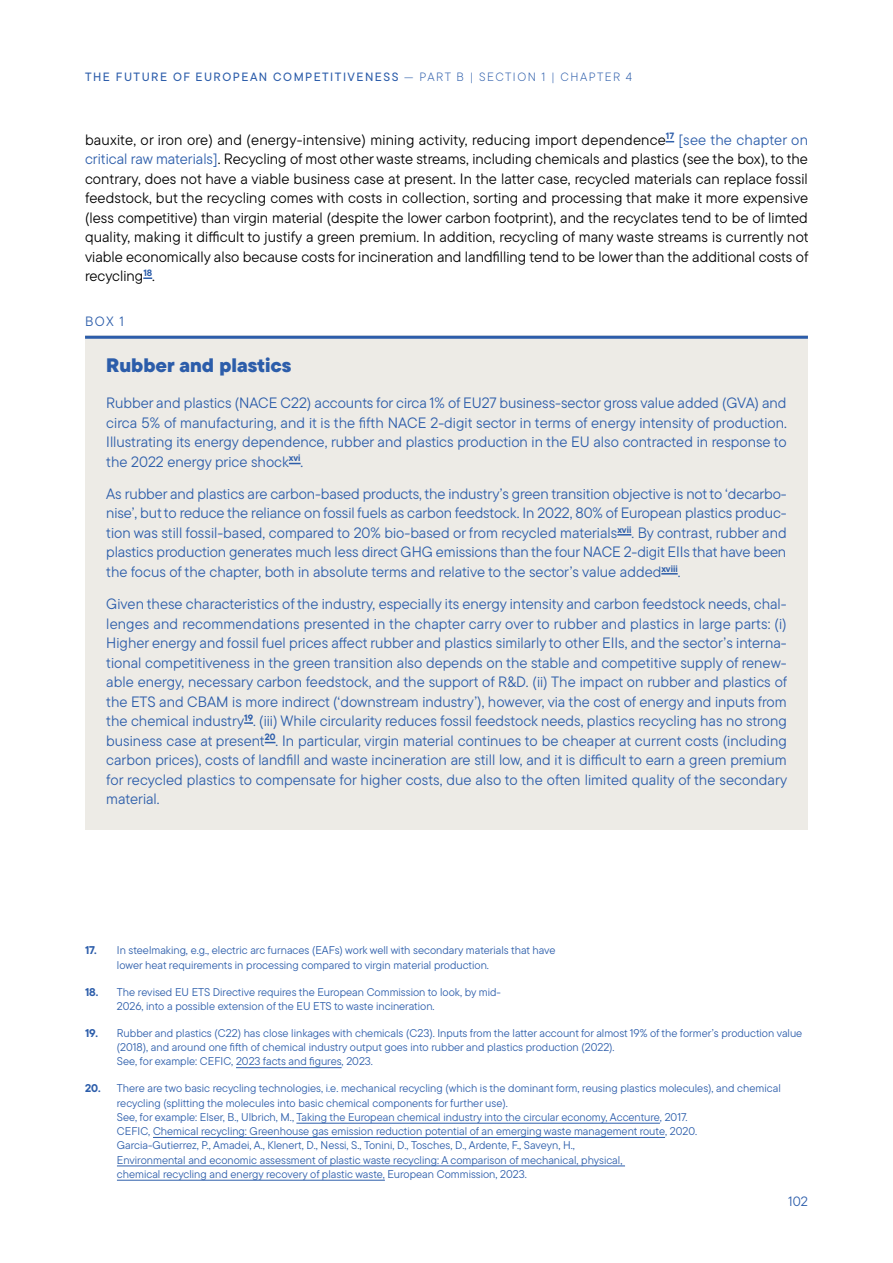
<style>
.page{position:relative;width:893px;height:1263px;background:#fff}
.page>*{position:absolute;margin:0;border:0;box-sizing:border-box;transform-origin:0 0}
.Box_-_Title{font:900 19.5px "TT Commons Pro";color:#2c5daa}
.Box_-_Text{font:15px/19.5px "TT Commons Pro";color:#2c5daa;text-align:justify}
.Body_text{font:15px/19.5px "TT Commons Pro";color:#000;text-align:justify}
.Graph_-_Figure_number{font:13.5px "TT Commons Pro";letter-spacing:.05em;color:#2c5daa}
.t1{font:500 12px "TT Commons Pro";letter-spacing:.125em;color:#2c5daa}
.Footnote{font:11.25px/14.2px "TT Commons Pro";color:#2c5daa}
.s1{font-weight:300}
.s2{color:#2c5daa}
.s3{font-weight:700}
</style>
<div class="page">
<svg style="left:143px;top:277px;width:9px;height:2px"></svg>
<div style="left:85px;top:335px;width:723px;height:63px;background:#edebe6"></div>
<hr style="left:85px;top:336px;width:723px;height:3px;background:#2c5daa">
<div style="left:85px;top:376px;width:723px;height:115px;background:#edebe6"></div>
<svg style="left:289px;top:463px;width:12px;height:1px"></svg>
<div style="left:85px;top:467px;width:723px;height:135px;background:#edebe6"></div>
<svg style="left:617px;top:534px;width:14px;height:1px"></svg>
<svg style="left:661px;top:573px;width:17px;height:1px"></svg>
<div style="left:85px;top:577px;width:723px;height:252px;background:#edebe6"></div>
<svg style="left:244px;top:722px;width:9px;height:2px"></svg>
<hr style="left:236px;top:1067px;width:106px;height:1px;background:#2c5daa">
<hr style="left:296px;top:1123px;width:364px;height:1px;background:#2c5daa">
<hr style="left:153px;top:1137px;width:512px;height:1px;background:#2c5daa">
<hr style="left:117px;top:1166px;width:508px;height:1px;background:#2c5daa">
<hr style="left:117px;top:1180px;width:268px;height:1px;background:#2c5daa">
<p class="t1" style="left:85px;top:68px;width:549px">THE FUTURE OF EUROPEAN COMPETITIVENESS <span class="s1">— PART B | SECTION 1 | CHAPTER 4</span></p>
<p class="Body_text" style="left:85px;top:130px;width:725px">bauxite, or iron ore) and (energy-intensive) mining activity, reducing import dependence<sup>17</sup> <span class="s2">[see the chapter on critical raw materials]</span>. Recycling of most other waste streams, including chemicals and plastics (see the box), to the contrary, does not have a viable business case at present. In the latter case, recycled materials can replace fossil feedstock, but the recycling comes with costs in collection, sorting and processing that make it more expensive (less competitive) than virgin material (despite the lower carbon footprint), and the recyclates tend to be of limted quality, making it difficult to justify a green premium. In addition, recycling of many waste streams is currently not viable economically also because costs for incineration and landfilling tend to be lower than the additional costs of recycling<sup>18</sup>.</p>
<p class="Graph_-_Figure_number" style="left:85px;top:312px;width:41px">BOX 1</p>
<p class="Box_-_Title" style="left:106px;top:349px;width:187px">Rubber and plastics</p>
<p class="Box_-_Text" style="left:106px;top:393px;width:682px">Rubber and plastics (NACE C22) accounts for circa 1% of EU27 business-sector gross value added (GVA) and circa 5% of manufacturing, and it is the fifth NACE 2-digit sector in terms of energy intensity of production.<br>Illustrating its energy dependence, rubber and plastics production in the EU also contracted in response to the 2022 energy price shock<sup>xvi</sup>.</p>
<p class="Box_-_Text" style="left:106px;top:484px;width:682px">As rubber and plastics are carbon-based products, the industry’s green transition objective is not to ‘decarbo&shy;nise’, but to reduce the reliance on fossil fuels as carbon feedstock. In 2022, 80% of European plastics produc&shy;tion was still fossil-based, compared to 20% bio-based or from recycled materials<sup>xvii</sup>. By contrast, rubber and plastics production generates much less direct GHG emissions than the four NACE 2-digit EIIs that have been the focus of the chapter, both in absolute terms and relative to the sector’s value added<sup>xviii</sup>.</p>
<p class="Box_-_Text" style="left:106px;top:594px;width:682px">Given these characteristics of the industry, especially its energy intensity and carbon feedstock needs, chal&shy;lenges and recommendations presented in the chapter carry over to rubber and plastics in large parts: (i)<br>Higher energy and fossil fuel prices affect rubber and plastics similarly to other EIIs, and the sector’s interna&shy;tional competitiveness in the green transition also depends on the stable and competitive supply of renew&shy;able energy, necessary carbon feedstock, and the support of R&amp;D. (ii) The impact on rubber and plastics of the ETS and CBAM is more indirect (‘downstream industry’), however, via the cost of energy and inputs from the chemical industry<sup>19</sup>. (iii) While circularity reduces fossil feedstock needs, plastics recycling has no strong business case at present<sup>20</sup>. In particular, virgin material continues to be cheaper at current costs (including carbon prices), costs of landfill and waste incineration are still low, and it is difficult to earn a green premium for recycled plastics to compensate for higher costs, due also to the often limited quality of the secondary material.</p>
<p class="Footnote" style="left:117px;top:943px;width:440px;text-indent:-32px"><span class="s3">17.</span> In steelmaking, e.g., electric arc furnaces (EAFs) work well with secondary materials that have lower heat requirements in processing compared to virgin material production.</p>
<p class="Footnote" style="left:117px;top:984px;width:386px;text-indent:-32px"><span class="s3">18.</span> The revised EU ETS Directive requires the European Commission to look, by mid-<br>2026, into a possible extension of the EU ETS to waste incineration.</p>
<p class="Footnote" style="left:117px;top:1026px;width:687px;text-indent:-32px"><span class="s3">19.</span> Rubber and plastics (C22) has close linkages with chemicals (C23). Inputs from the latter account for almost 19% of the former’s production value (2018), and around one fifth of chemical industry output goes into rubber and plastics production (2022).<br>See, for example: CEFIC, 2023 facts and figures, 2023.</p>
<p class="Footnote" style="left:117px;top:1081px;width:665px;text-indent:-32px"><span class="s3">20.</span> There are two basic recycling technologies, i.e. mechanical recycling (which is the dominant form, reusing plastics molecules), and chemical recycling (splitting the molecules into basic chemical components for further use).<br>See, for example: Elser, B., Ulbrich, M., Taking the European chemical industry into the circular economy, Accenture, 2017.<br>CEFIC, Chemical recycling: Greenhouse gas emission reduction potential of an emerging waste management route, 2020.<br>Garcia-Gutierrez, P., Amadei, A., Klenert, D., Nessi, S., Tonini, D., Tosches, D., Ardente, F., Saveyn, H.,<br>Environmental and economic assessment of plastic waste recycling: A comparison of mechanical, physical,<br>chemical recycling and energy recovery of plastic waste, European Commission, 2023.</p>
<p class="Graph_-_Figure_number" style="left:788px;top:1192px;width:21px">102</p>
</div>
